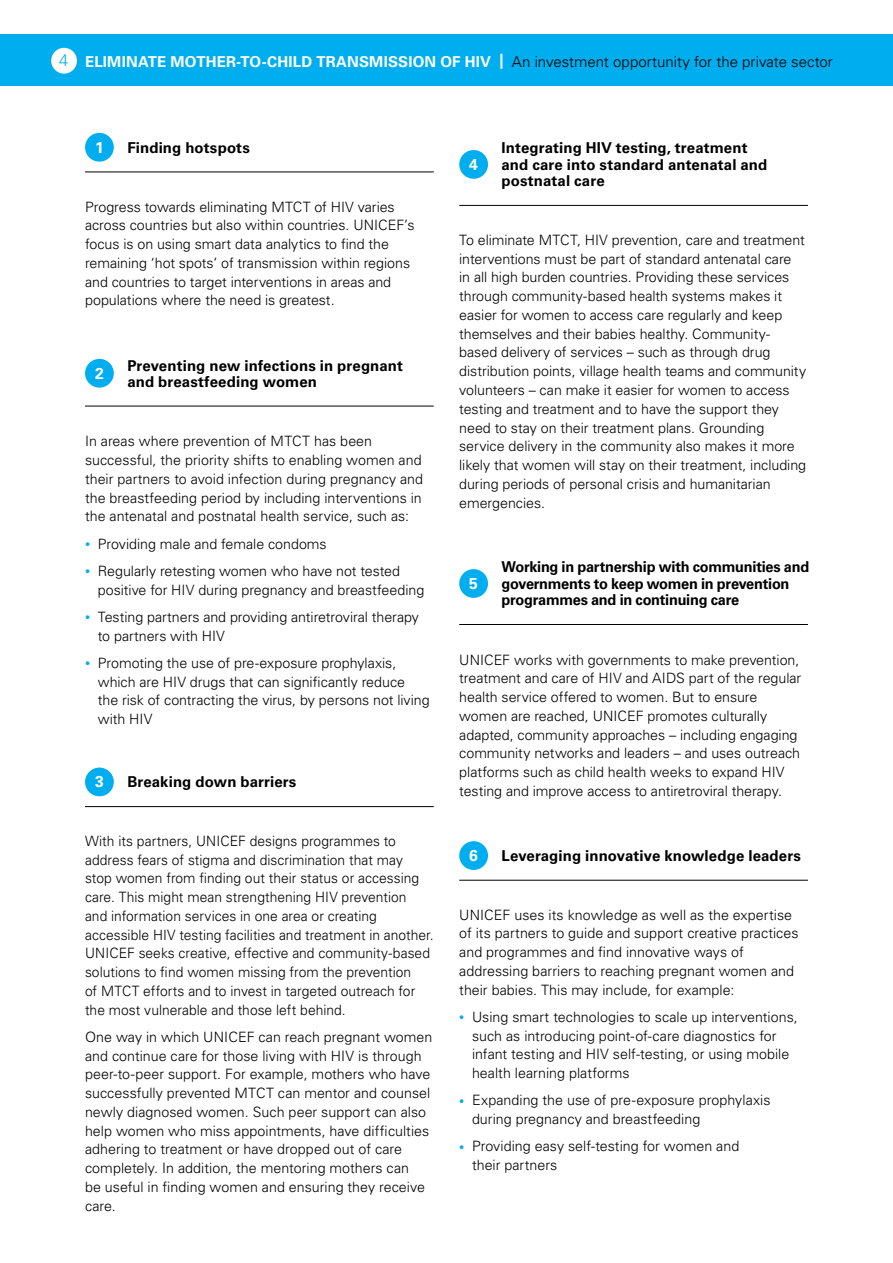
<style>
.page{position:relative;width:893px;height:1263px;background:#fff}
.page>*{position:absolute;margin:0;border:0;box-sizing:border-box;transform-origin:0 0}
.t1{font:300 16.65px "Univers LT Pro 45";color:#00aeef}
.t2{font:700 15.75px "Univers LT Pro 65";color:#fff}
.t3{font:700 15px/16.5px "Univers LT Pro 65";letter-spacing:.005em;color:#000}
.t4{font:700 15px/16.5px "Univers LT Pro 65";letter-spacing:-.02em;color:#000}
.t5{font:700 15px "Univers LT Pro 65";letter-spacing:.015em;color:#fff}
.t6{font:300 15px "Univers LT Pro 45";color:#000}
.t7{font:300 14.25px/18.8px "Univers LT Pro 45";color:#000}
.s1{font-size:10.5px;color:#00aeef}
</style>
<div class="page">
<div style="left:0;top:34px;width:893px;height:51px;background:#00aeef"></div>
<div style="left:51px;top:48px;width:26px;height:26px;background:#fff;border-radius:50%"></div>
<hr style="left:459px;top:205px;width:349px;height:1px;background:#000">
<div style="left:459px;top:150px;width:29px;height:29px;background:#00aeef;border-radius:50%"></div>
<div style="left:459px;top:841px;width:29px;height:29px;background:#00aeef;border-radius:50%"></div>
<hr style="left:459px;top:880px;width:349px;height:1px;background:#000">
<hr style="left:459px;top:624px;width:349px;height:1px;background:#000">
<div style="left:459px;top:569px;width:29px;height:29px;background:#00aeef;border-radius:50%"></div>
<div style="left:85px;top:133px;width:29px;height:29px;background:#00aeef;border-radius:50%"></div>
<hr style="left:85px;top:172px;width:349px;height:1px;background:#000">
<hr style="left:85px;top:406px;width:349px;height:1px;background:#000">
<div style="left:85px;top:359px;width:29px;height:29px;background:#00aeef;border-radius:50%"></div>
<div style="left:85px;top:767px;width:29px;height:29px;background:#00aeef;border-radius:50%"></div>
<hr style="left:85px;top:806px;width:349px;height:1px;background:#000">
<p class="t5" style="left:85px;top:53px;width:420px">ELIMINATE MOTHER-TO-CHILD TRANSMISSION OF HIV |</p>
<p class="t1" style="left:59px;top:50px;width:11px">4</p>
<p class="t6" style="left:512px;top:52px;width:322px">An investment opportunity for the private sector</p>
<p class="t2" style="left:95px;top:138px;width:10px">1</p>
<p class="t3" style="left:127px;top:139px;width:124px">Finding hotspots</p>
<p class="t7" style="left:85px;top:197px;width:331px">Progress towards eliminating MTCT of HIV varies across countries but also within countries. UNICEF’s focus is on using smart data analytics to find the remaining ‘hot spots’ of transmission within regions and countries to target interventions in areas and populations where the need is greatest.</p>
<p class="t2" style="left:95px;top:364px;width:10px">2</p>
<p class="t3" style="left:127px;top:357px;width:277px">Preventing new infections in pregnant and breastfeeding women</p>
<p class="t7" style="left:85px;top:432px;width:340px">In areas where prevention of MTCT has been successful, the priority shifts to enabling women and their partners to avoid infection during pregnancy and the breastfeeding period by including interventions in the antenatal and postnatal health service, such as:</p>
<p class="t7" style="left:85px;top:534px;width:243px"><span class="s1">•</span> Providing male and female condoms</p>
<p class="t7" style="left:98px;top:561px;width:328px;text-indent:-13px"><span class="s1">•</span> Regularly retesting women who have not tested positive for HIV during pregnancy and breastfeeding</p>
<p class="t7" style="left:98px;top:607px;width:323px;text-indent:-13px"><span class="s1">•</span> Testing partners and providing antiretroviral therapy to partners with HIV</p>
<p class="t7" style="left:98px;top:653px;width:333px;text-indent:-13px"><span class="s1">•</span> Promoting the use of pre-exposure prophylaxis, which are HIV drugs that can significantly reduce<br>the risk of contracting the virus, by persons not living with HIV</p>
<p class="t2" style="left:95px;top:772px;width:10px">3</p>
<p class="t3" style="left:127px;top:774px;width:171px">Breaking down barriers</p>
<p class="t7" style="left:85px;top:831px;width:350px">With its partners, UNICEF designs programmes to address fears of stigma and discrimination that may<br>stop women from finding out their status or accessing care. This might mean strengthening HIV prevention<br>and information services in one area or creating accessible HIV testing facilities and treatment in another.<br>UNICEF seeks creative, effective and community-based solutions to find women missing from the prevention<br>of MTCT efforts and to invest in targeted outreach for the most vulnerable and those left behind.</p>
<p class="t7" style="left:85px;top:1027px;width:349px">One way in which UNICEF can reach pregnant women and continue care for those living with HIV is through peer-to-peer support. For example, mothers who have successfully prevented MTCT can mentor and counsel newly diagnosed women. Such peer support can also help women who miss appointments, have difficulties adhering to treatment or have dropped out of care completely. In addition, the mentoring mothers can<br>be useful in finding women and ensuring they receive care.</p>
<p class="t2" style="left:469px;top:155px;width:10px">4</p>
<p class="t3" style="left:502px;top:140px;width:267px">Integrating HIV testing, treatment and care into standard antenatal and postnatal care</p>
<p class="t7" style="left:459px;top:230px;width:348px">To eliminate MTCT, HIV prevention, care and treatment interventions must be part of standard antenatal care<br>in all high burden countries. Providing these services through community-based health systems makes it easier for women to access care regularly and keep themselves and their babies healthy. Community&shy;based delivery of services – such as through drug distribution points, village health teams and community volunteers – can make it easier for women to access testing and treatment and to have the support they need to stay on their treatment plans. Grounding service delivery in the community also makes it more likely that women will stay on their treatment, including during periods of personal crisis and humanitarian emergencies.</p>
<p class="t2" style="left:469px;top:574px;width:10px">5</p>
<p class="t4" style="left:502px;top:559px;width:309px">Working in partnership with communities and governments to keep women in prevention programmes and in continuing care</p>
<p class="t7" style="left:459px;top:650px;width:344px">UNICEF works with governments to make prevention, treatment and care of HIV and AIDS part of the regular health service offered to women. But to ensure women are reached, UNICEF promotes culturally adapted, community approaches – including engaging community networks and leaders – and uses outreach platforms such as child health weeks to expand HIV testing and improve access to antiretroviral therapy.</p>
<p class="t2" style="left:469px;top:846px;width:10px">6</p>
<p class="t3" style="left:502px;top:847px;width:301px">Leveraging innovative knowledge leaders</p>
<p class="t7" style="left:459px;top:905px;width:341px">UNICEF uses its knowledge as well as the expertise of its partners to guide and support creative practices and programmes and find innovative ways of addressing barriers to reaching pregnant women and their babies. This may include, for example:</p>
<p class="t7" style="left:472px;top:1007px;width:327px;text-indent:-13px"><span class="s1">•</span> Using smart technologies to scale up interventions, such as introducing point-of-care diagnostics for infant testing and HIV self-testing, or using mobile health learning platforms</p>
<p class="t7" style="left:472px;top:1091px;width:300px;text-indent:-13px"><span class="s1">•</span> Expanding the use of pre-exposure prophylaxis during pregnancy and breastfeeding</p>
<p class="t7" style="left:472px;top:1137px;width:269px;text-indent:-13px"><span class="s1">•</span> Providing easy self-testing for women and their partners</p>
</div>
